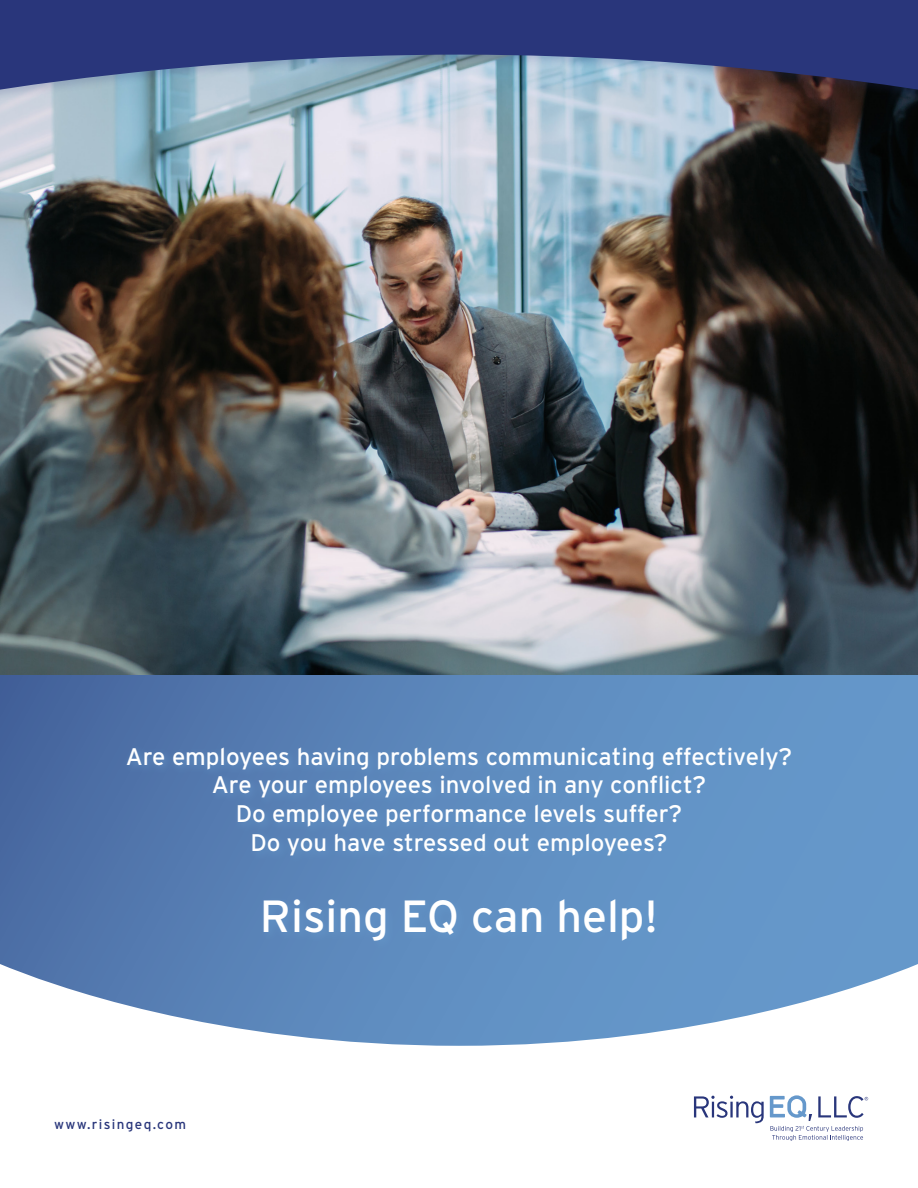
<style>
.page{position:relative;width:918px;height:1188px;background:#fff}
.page>*{position:absolute;margin:0;border:0;box-sizing:border-box;transform-origin:0 0}
.t1{font:45px "Interstate";color:#fff}
.t2{font:24px/28.8px "Interstate";color:#fff;text-align:center}
.t3{font:13.5px "Interstate";letter-spacing:.1em;color:#29367b}
</style>
<div class="page">
<svg style="left:0;top:675px;width:918px;height:371px;background:#6e95c2"></svg>
<div style="left:123px;top:742px;width:679px;height:209px;background:#6598cb;opacity:.8"></div>
<svg style="left:694px;top:1095px;width:174px;height:46px"></svg>
<img style="left:0;top:105px;width:918px;height:570px">
<div style="left:0;top:0;width:918px;height:105px;background:#29367b;opacity:.2"></div>
<svg style="left:0;top:0;width:918px;height:94px;background:#47568b"></svg>
<p class="t2" style="left:126px;top:742px;width:668px">Are employees having problems communicating effectively?<br>Are your employees involved in any conflict?<br>Do employee performance levels suffer?<br>Do you have stressed out employees?</p>
<p class="t3" style="left:54px;top:1116px;width:134px">www.risingeq.com</p>
<h1 class="t1" style="left:260px;top:889px;width:400px">Rising EQ can help!</h1>
</div>
